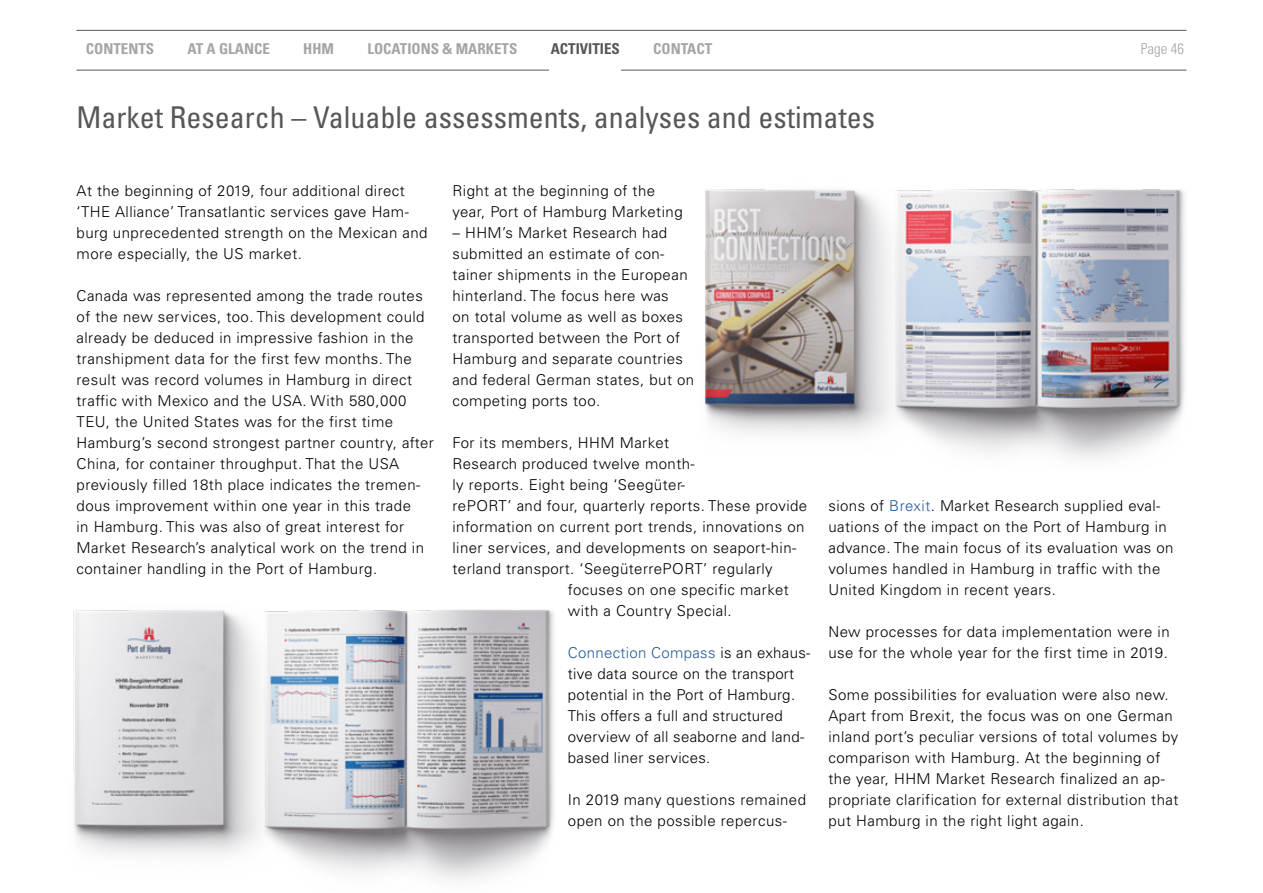
<style>
.page{position:relative;width:1263px;height:893px;background:#fff}
.page>*{position:absolute;margin:0;border:0;box-sizing:border-box;transform-origin:0 0}
.t1{font:condensed 30px "Univers LT Std";color:#575756}
.t2{font:300 15px/21px "Univers LT Std";letter-spacing:.03em;color:#000}
.t3{font:700 condensed 15px "Univers LT Std";color:#a6a5a5}
.t4{font:700 condensed 15px "Univers LT Std";color:#575756}
.t5{font:300 condensed 15px "Univers LT Std";color:#a6a5a5}
.s1{color:#275b9b}
</style>
<div class="page">
<hr style="left:77px;top:70px;width:1109px;height:1px;background:#575756">
<hr style="left:77px;top:30px;width:1109px;height:1px;background:#575756">
<div style="left:550px;top:65px;width:71px;height:12px;background:#fff"></div>
<img style="left:73px;top:609px;width:481px;height:272px">
<img style="left:705px;top:189px;width:480px;height:270px">
<p class="t3" style="left:86px;top:40px;width:70px">CONTENTS</p>
<p class="t3" style="left:188px;top:40px;width:84px">AT A GLANCE</p>
<p class="t3" style="left:303px;top:40px;width:32px">HHM</p>
<p class="t3" style="left:367px;top:40px;width:151px">LOCATIONS &amp; MARKETS</p>
<p class="t4" style="left:551px;top:40px;width:71px">ACTIVITIES</p>
<p class="t3" style="left:653px;top:40px;width:61px">CONTACT</p>
<p class="t5" style="left:1141px;top:40px;width:45px">Page 46</p>
<h1 class="t1" style="left:77px;top:99px;width:800px">Market Research – Valuable assessments, analyses and estimates</h1>
<p class="t2" style="left:77px;top:180px;width:352px">At the beginning of 2019, four additional direct ‘THE Alliance’ Transatlantic services gave Ham&shy;burg unprecedented strength on the Mexican and more especially, the US market.</p>
<p class="t2" style="left:77px;top:285px;width:359px">Canada was represented among the trade routes of the new services, too. This development could already be deduced in impressive fashion in the transhipment data for the first few months. The result was record volumes in Hamburg in direct traffic with Mexico and the USA. With 580,000<br>TEU, the United States was for the first time Hamburg’s second strongest partner country, after China, for container throughput. That the USA previously filled 18th place indicates the tremen&shy;dous improvement within one year in this trade<br>in Hamburg. This was also of great interest for Market Research’s analytical work on the trend in container handling in the Port of Hamburg.</p>
<p class="t2" style="left:452px;top:180px;width:232px">Right at the beginning of the year, Port of Hamburg Marketing</p>
<p class="t2" style="left:452px;top:222px;width:243px">– HHM’s Market Research had submitted an estimate of con&shy;tainer shipments in the European hinterland. The focus here was<br>on total volume as well as boxes transported between the Port of<br>Hamburg and separate countries and federal German states, but on competing ports too.</p>
<p class="t2" style="left:452px;top:432px;width:218px">For its members, HHM Market</p>
<p class="t2" style="left:452px;top:453px;width:244px">Research produced twelve month-</p>
<p class="t2" style="left:452px;top:474px;width:234px">ly reports. Eight being ‘Seegüter-</p>
<p class="t2" style="left:452px;top:495px;width:356px">rePORT’ and four, quarterly reports. These provide</p>
<p class="t2" style="left:452px;top:516px;width:353px">information on current port trends, innovations on</p>
<p class="t2" style="left:452px;top:537px;width:345px">liner services, and developments on seaport-hin-</p>
<p class="t2" style="left:452px;top:558px;width:322px">terland transport. ‘SeegüterrePORT’ regularly</p>
<p class="t2" style="left:568px;top:579px;width:222px">focuses on one specific market</p>
<p class="t2" style="left:568px;top:600px;width:165px">with a Country Special.</p>
<p class="t2" style="left:568px;top:642px;width:244px"><span class="s1">Connection Compass</span> is an exhaus&shy;tive data source on the transport potential in the Port of Hamburg.<br>This offers a full and structured overview of all seaborne and land&shy;based liner services.</p>
<p class="t2" style="left:568px;top:789px;width:240px">In 2019 many questions remained open on the possible repercus-</p>
<p class="t2" style="left:828px;top:495px;width:347px">sions of <span class="s1">Brexit</span>. Market Research supplied eval&shy;uations of the impact on the Port of Hamburg in advance. The main focus of its evaluation was on volumes handled in Hamburg in traffic with the United Kingdom in recent years.</p>
<p class="t2" style="left:828px;top:621px;width:343px">New processes for data implementation were in use for the whole year for the first time in 2019.</p>
<p class="t2" style="left:828px;top:684px;width:351px">Some possibilities for evaluation were also new.<br>Apart from Brexit, the focus was on one German inland port’s peculiar versions of total volumes by comparison with Hamburg. At the beginning of the year, HHM Market Research finalized an ap&shy;propriate clarification for external distribution that put Hamburg in the right light again.</p>
</div>
